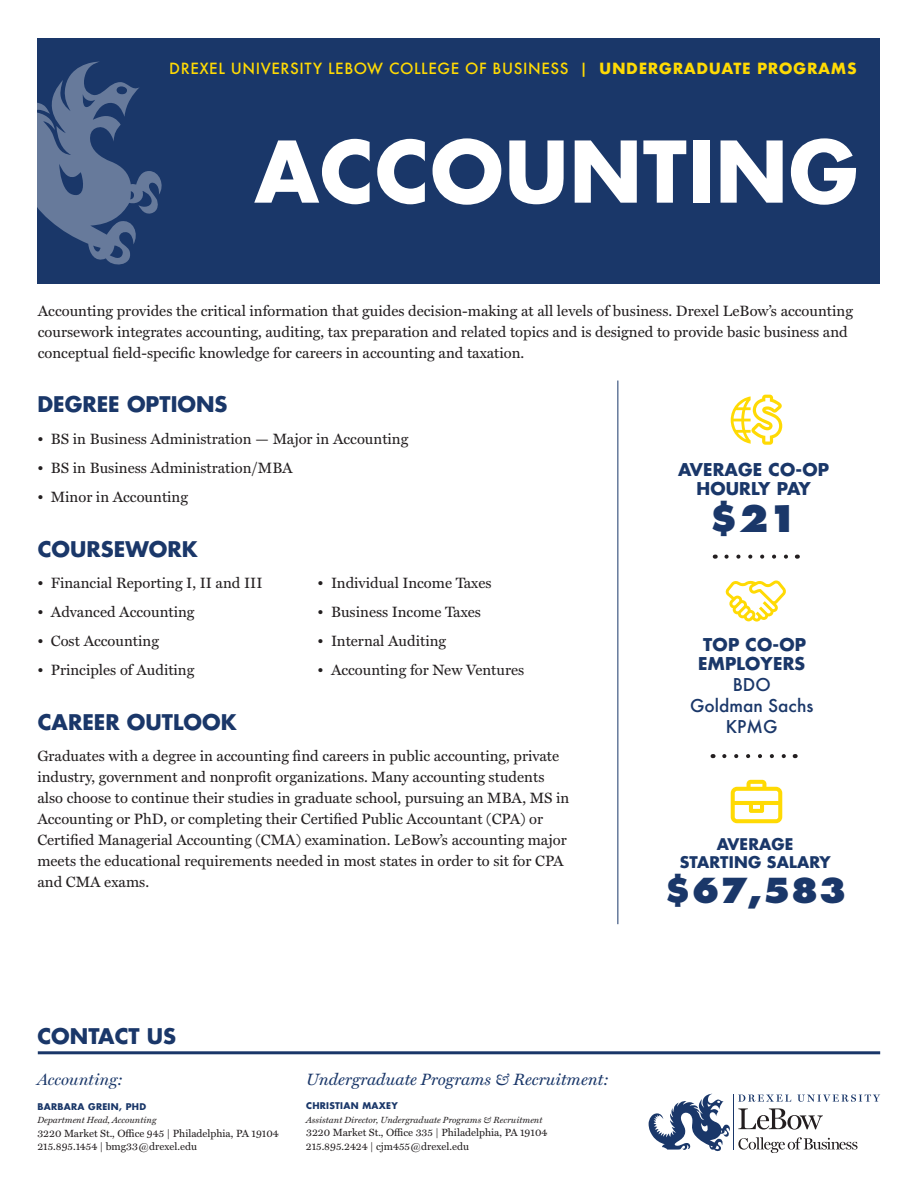
<style>
.page{position:relative;width:918px;height:1188px;background:#fff}
.page>*{position:absolute;margin:0;border:0;box-sizing:border-box;transform-origin:0 0}
.t1{font:700 82.5px "Futura Std";letter-spacing:.01em;color:#fff}
.t2{font:800 35.85px "Futura Std";color:#1a3769}
.t3{font:800 33.45px "Futura Std";color:#1a3769}
.t4{font:700 21px "Futura Std";color:#1a3769}
.t5{font:700 17.25px/19.2px "Futura Std";letter-spacing:.01em;color:#1a3769;text-align:center}
.t6{font:500 17.25px/21px "Futura";color:#1a3769;text-align:center}
.t7{font:italic 16.5px "Miller Text";color:#1a3769}
.t8{font:italic 16.5px "Miller Display";color:#1a3769}
.t9{font:700 15.75px/17.9px "Futura Std";letter-spacing:.01em;color:#1a3769;text-align:center}
.t10{font:15px/21px "Miller Text";color:#231f20}
.t11{font:500 15px "Futura";letter-spacing:.04em;color:#ffda04}
.t12{font:10.5px/13.5px "Miller Text";color:#231f20}
.t13{font:italic 9px "Miller Text";color:#231f20}
.t14{font:700 9px "Futura Std";letter-spacing:.03em;color:#1a3769}
.s1{font-weight:700}
</style>
<div class="page">
<div style="left:38px;top:38px;width:842px;height:246px;background:#1a3769"></div>
<hr style="left:38px;top:1051px;width:842px;height:3px;background:#1a3769">
<svg style="left:37px;top:62px;width:125px;height:203px"></svg>
<svg style="left:738px;top:1108px;width:85px;height:22px"></svg>
<svg style="left:738px;top:1095px;width:53px;height:7px"></svg>
<svg style="left:797px;top:1094px;width:83px;height:8px"></svg>
<svg style="left:738px;top:1137px;width:120px;height:16px"></svg>
<hr style="left:733px;top:1094px;width:1px;height:56px;background:#1a3769">
<svg style="left:649px;top:1094px;width:81px;height:58px"></svg>
<svg style="left:726px;top:555px;width:62px;height:4px"></svg>
<svg style="left:724px;top:754px;width:62px;height:4px"></svg>
<svg style="left:725px;top:580px;width:61px;height:42px"></svg>
<svg style="left:731px;top:780px;width:51px;height:43px"></svg>
<svg style="left:731px;top:395px;width:51px;height:50px"></svg>
<hr style="left:618px;top:381px;width:1px;height:543px;background:#1a3769">
<p class="t11" style="left:169px;top:58px;width:689px">DREXEL UNIVERSITY LEBOW COLLEGE OF BUSINESS | <span class="s1">UNDERGRADUATE PROGRAMS</span></p>
<h1 class="t1" style="left:255px;top:117px;width:605px">ACCOUNTING</h1>
<p class="t10" style="left:38px;top:301px;width:817px">Accounting provides the critical information that guides decision-making at all levels of business. Drexel LeBow’s accounting coursework integrates accounting, auditing, tax preparation and related topics and is designed to provide basic business and conceptual field-specific knowledge for careers in accounting and taxation.</p>
<h3 class="t4" style="left:37px;top:390px;width:192px">DEGREE OPTIONS</h3>
<p class="t10" style="left:37px;top:429px;width:373px">• BS in Business Administration — Major in Accounting</p>
<p class="t10" style="left:37px;top:458px;width:257px">• BS in Business Administration/MBA</p>
<p class="t10" style="left:37px;top:487px;width:152px">• Minor in Accounting</p>
<h3 class="t4" style="left:38px;top:535px;width:161px">COURSEWORK</h3>
<p class="t10" style="left:37px;top:573px;width:227px">• Financial Reporting I, II and III</p>
<p class="t10" style="left:37px;top:602px;width:159px">• Advanced Accounting</p>
<p class="t10" style="left:37px;top:631px;width:123px">• Cost Accounting</p>
<p class="t10" style="left:37px;top:659px;width:159px">• Principles of Auditing</p>
<h3 class="t4" style="left:38px;top:708px;width:200px">CAREER OUTLOOK</h3>
<p class="t10" style="left:318px;top:573px;width:176px">• Individual Income Taxes</p>
<p class="t10" style="left:318px;top:602px;width:165px">• Business Income Taxes</p>
<p class="t10" style="left:318px;top:631px;width:130px">• Internal Auditing</p>
<p class="t10" style="left:318px;top:659px;width:208px">• Accounting for New Ventures</p>
<p class="t10" style="left:37px;top:746px;width:534px">Graduates with a degree in accounting find careers in public accounting, private industry, government and nonprofit organizations. Many accounting students also choose to continue their studies in graduate school, pursuing an MBA, MS in Accounting or PhD, or completing their Certified Public Accountant (CPA) or Certified Managerial Accounting (CMA) examination. LeBow’s accounting major meets the educational requirements needed in most states in order to sit for CPA and CMA exams.</p>
<h3 class="t4" style="left:37px;top:1023px;width:140px">CONTACT US</h3>
<p class="t8" style="left:37px;top:1070px;width:87px">Accounting:</p>
<p class="t7" style="left:306px;top:1070px;width:304px">Undergraduate Programs &amp; Recruitment:</p>
<p class="t14" style="left:37px;top:1100px;width:110px">BARBARA GREIN, PHD</p>
<p class="t13" style="left:37px;top:1115px;width:121px">Department Head, Accounting</p>
<p class="t12" style="left:37px;top:1127px;width:243px">3220 Market St., Office 945 | Philadelphia, PA 19104<br>215.895.1454 | bmg33@drexel.edu</p>
<p class="t14" style="left:306px;top:1100px;width:93px">CHRISTIAN MAXEY</p>
<p class="t13" style="left:306px;top:1114px;width:238px">Assistant Director, Undergraduate Programs &amp; Recruitment</p>
<p class="t12" style="left:306px;top:1126px;width:243px">3220 Market St., Office 335 | Philadelphia, PA 19104<br>215.895.2424 | cjm455@drexel.edu</p>
<p class="t5" style="left:678px;top:459px;width:153px">AVERAGE CO-OP<br>HOURLY PAY</p>
<h2 class="t2" style="left:709px;top:496px;width:91px">$21</h2>
<p class="t5" style="left:698px;top:635px;width:109px;text-align:left">TOP CO-OP<br>EMPLOYERS</p>
<p class="t6" style="left:690px;top:674px;width:125px">BDO<br>Goldman Sachs<br>KPMG</p>
<p class="t9" style="left:680px;top:835px;width:153px">AVERAGE<br>STARTING SALARY</p>
<h3 class="t3" style="left:664px;top:869px;width:185px">$67,583</h3>
</div>
